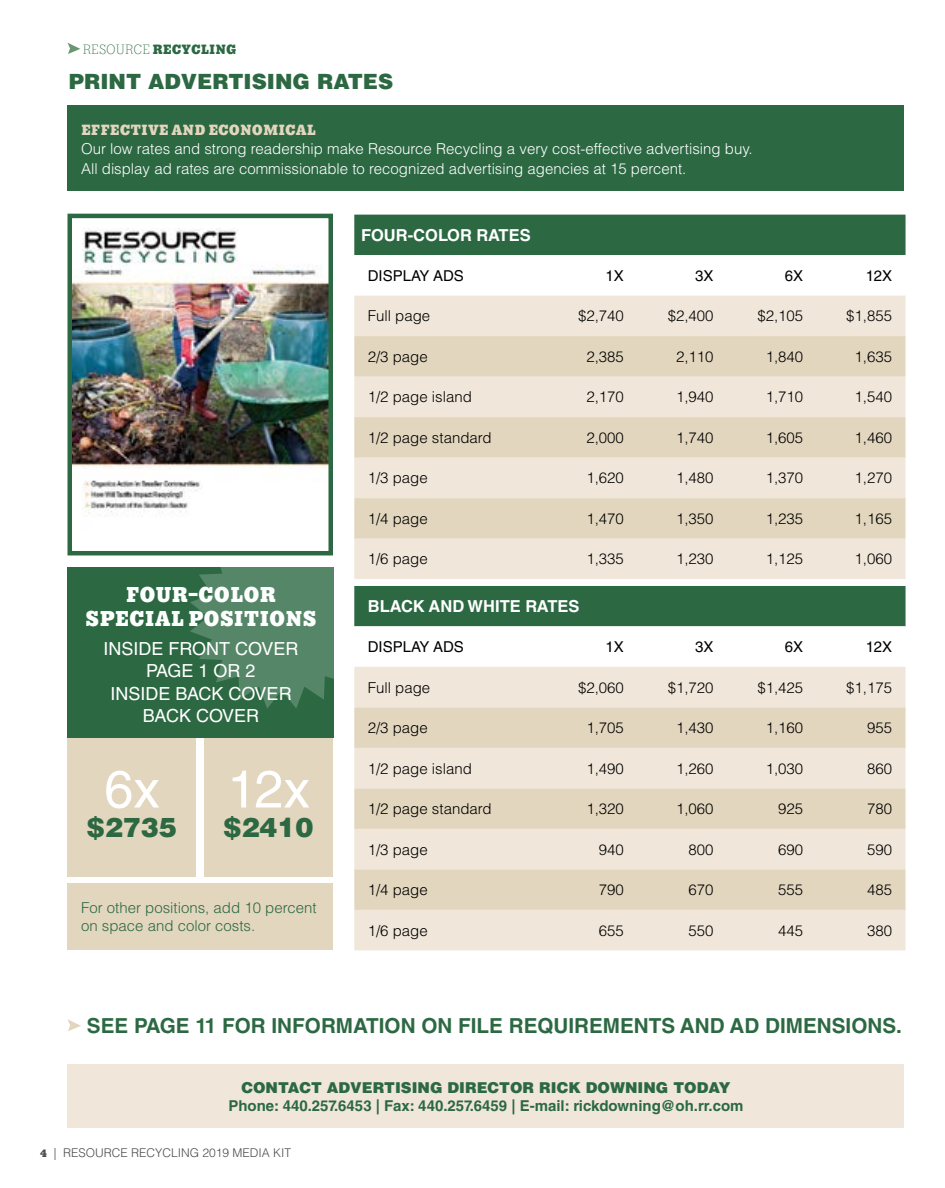
<style>
.page{position:relative;width:945px;height:1188px;background:#fff}
.page>*{position:absolute;margin:0;border:0;box-sizing:border-box;transform-origin:0 0}
.t1{font:52.5px "Helvetica LT Std";color:#fff}
.t2{font:900 27px "Helvetica LT Std";color:#2c6943}
.t3{font:900 24px/24px "Lehigh Personal";color:#fff;text-align:center}
.t4{font:900 21px "Helvetica LT Std";color:#2c6943}
.t5{font:700 20.7px "Helvetica LT Std";color:#2c6943}
.t6{font:18px/22.5px "Helvetica LT Std";color:#fff;text-align:center}
.t7{font:700 16.5px "Helvetica LT Std";color:#fff}
.t8{font:900 16.5px "Lehigh Personal";color:#e3d6be}
.t9{font:300 15px "Helvetica LT Std";color:#000}
.t10{font:300 15px/19.5px "Helvetica LT Std";color:#fff}
.t11{font:700 15px "Helvetica LT Std";color:#2c6943}
.t12{font:300 15px/18px "Helvetica LT Std";color:#2c6943}
.t13{font:900 15px "Helvetica LT Std";color:#2c6943}
.t14{font:15px "Helvetica LT Std";color:#000}
.t15{font:900 15px "Lehigh Personal";color:#2c6943}
.t16{font:300 12px "Helvetica LT Std";color:#4d4d4f}
.s1{font-weight:300}
.s2{font-family:"Lehigh Personal";font-weight:900}
</style>
<div class="page">
<div style="left:68px;top:723px;width:128px;height:154px;background:#e3d6be"></div>
<div style="left:204px;top:723px;width:129px;height:154px;background:#e3d6be"></div>
<div style="left:68px;top:567px;width:266px;height:171px;background:#2c6943"></div>
<div style="left:68px;top:883px;width:265px;height:67px;background:#e3d6be"></div>
<svg style="left:190px;top:555px;width:144px;height:153px"></svg>
<div style="left:354px;top:215px;width:552px;height:40px;background:#2c6943"></div>
<div style="left:354px;top:296px;width:552px;height:654px;background:#f0e7da"></div>
<svg style="left:354px;top:336px;width:552px;height:574px;background:#ded9c6"></svg>
<div style="left:68px;top:1065px;width:836px;height:63px;background:#f0e7da"></div>
<svg style="left:67px;top:43px;width:13px;height:11px"></svg>
<svg style="left:67px;top:1019px;width:14px;height:12px"></svg>
<div style="left:68px;top:105px;width:836px;height:86px;background:#2c6943"></div>
<img style="left:73px;top:228px;width:255px;height:287px">
<div style="left:68px;top:214px;width:265px;height:341px;border:4px solid #2c6943"></div>
<p class="t15" style="left:83px;top:40px;width:155px"><span class="s1">RESOURCE</span> RECYCLING</p>
<h3 class="t4" style="left:69px;top:68px;width:326px">PRINT ADVERTISING RATES</h3>
<p class="t8" style="left:81px;top:119px;width:237px">EFFECTIVE AND ECONOMICAL</p>
<p class="t10" style="left:81px;top:139px;width:673px">Our low rates and strong readership make Resource Recycling a very cost-effective advertising buy.<br>All display ad rates are commissionable to recognized advertising agencies at 15 percent.</p>
<h3 class="t3" style="left:85px;top:582px;width:233px">FOUR-COLOR<br>SPECIAL POSITIONS</h3>
<p class="t6" style="left:104px;top:637px;width:196px">INSIDE FRONT COVER<br>PAGE 1 OR 2<br>INSIDE BACK COVER<br>BACK COVER</p>
<h1 class="t1" style="left:104px;top:759px;width:57px">6x</h1>
<h2 class="t2" style="left:87px;top:809px;width:92px">$2735</h2>
<h1 class="t1" style="left:227px;top:759px;width:84px">12x</h1>
<h2 class="t2" style="left:224px;top:809px;width:92px">$2410</h2>
<p class="t12" style="left:81px;top:898px;width:237px">For other positions, add 10 percent on space and color costs.</p>
<p class="t7" style="left:361px;top:225px;width:171px">FOUR-COLOR RATES</p>
<p class="t14" style="left:368px;top:267px;width:98px">DISPLAY ADS</p>
<p class="t14" style="left:606px;top:267px;width:20px">1X</p>
<p class="t14" style="left:695px;top:267px;width:20px">3X</p>
<p class="t14" style="left:785px;top:267px;width:20px">6X</p>
<p class="t14" style="left:866px;top:267px;width:28px">12X</p>
<p class="t9" style="left:368px;top:307px;width:64px">Full page</p>
<p class="t9" style="left:578px;top:307px;width:47px">$2,740</p>
<p class="t9" style="left:668px;top:307px;width:47px">$2,400</p>
<p class="t9" style="left:757px;top:307px;width:47px">$2,105</p>
<p class="t9" style="left:846px;top:307px;width:47px">$1,855</p>
<p class="t9" style="left:368px;top:347px;width:62px">2/3 page</p>
<p class="t9" style="left:586px;top:347px;width:39px">2,385</p>
<p class="t9" style="left:676px;top:347px;width:39px">2,110</p>
<p class="t9" style="left:766px;top:347px;width:39px">1,840</p>
<p class="t9" style="left:855px;top:347px;width:39px">1,635</p>
<p class="t9" style="left:368px;top:388px;width:106px">1/2 page island</p>
<p class="t9" style="left:586px;top:388px;width:39px">2,170</p>
<p class="t9" style="left:676px;top:388px;width:39px">1,940</p>
<p class="t9" style="left:766px;top:388px;width:39px">1,710</p>
<p class="t9" style="left:855px;top:388px;width:39px">1,540</p>
<p class="t9" style="left:368px;top:428px;width:125px">1/2 page standard</p>
<p class="t9" style="left:586px;top:428px;width:39px">2,000</p>
<p class="t9" style="left:676px;top:428px;width:39px">1,740</p>
<p class="t9" style="left:766px;top:428px;width:39px">1,605</p>
<p class="t9" style="left:855px;top:428px;width:39px">1,460</p>
<p class="t9" style="left:368px;top:469px;width:62px">1/3 page</p>
<p class="t9" style="left:586px;top:469px;width:39px">1,620</p>
<p class="t9" style="left:676px;top:469px;width:39px">1,480</p>
<p class="t9" style="left:766px;top:469px;width:39px">1,370</p>
<p class="t9" style="left:855px;top:469px;width:39px">1,270</p>
<p class="t9" style="left:368px;top:509px;width:62px">1/4 page</p>
<p class="t9" style="left:586px;top:509px;width:39px">1,470</p>
<p class="t9" style="left:676px;top:509px;width:39px">1,350</p>
<p class="t9" style="left:766px;top:509px;width:39px">1,235</p>
<p class="t9" style="left:855px;top:509px;width:39px">1,165</p>
<p class="t9" style="left:368px;top:550px;width:62px">1/6 page</p>
<p class="t9" style="left:586px;top:550px;width:39px">1,335</p>
<p class="t9" style="left:676px;top:550px;width:39px">1,230</p>
<p class="t9" style="left:766px;top:550px;width:39px">1,125</p>
<p class="t9" style="left:855px;top:550px;width:39px">1,060</p>
<p class="t7" style="left:368px;top:596px;width:213px">BLACK AND WHITE RATES</p>
<p class="t14" style="left:368px;top:638px;width:98px">DISPLAY ADS</p>
<p class="t14" style="left:606px;top:638px;width:20px">1X</p>
<p class="t14" style="left:695px;top:638px;width:20px">3X</p>
<p class="t14" style="left:785px;top:638px;width:20px">6X</p>
<p class="t14" style="left:866px;top:638px;width:28px">12X</p>
<p class="t9" style="left:368px;top:678px;width:64px">Full page</p>
<p class="t9" style="left:578px;top:678px;width:47px">$2,060</p>
<p class="t9" style="left:668px;top:678px;width:47px">$1,720</p>
<p class="t9" style="left:757px;top:678px;width:47px">$1,425</p>
<p class="t9" style="left:846px;top:678px;width:47px">$1,175</p>
<p class="t9" style="left:368px;top:718px;width:62px">2/3 page</p>
<p class="t9" style="left:586px;top:718px;width:39px">1,705</p>
<p class="t9" style="left:676px;top:718px;width:39px">1,430</p>
<p class="t9" style="left:766px;top:718px;width:39px">1,160</p>
<p class="t9" style="left:867px;top:718px;width:27px">955</p>
<p class="t9" style="left:368px;top:759px;width:106px">1/2 page island</p>
<p class="t9" style="left:586px;top:759px;width:39px">1,490</p>
<p class="t9" style="left:676px;top:759px;width:39px">1,260</p>
<p class="t9" style="left:766px;top:759px;width:39px">1,030</p>
<p class="t9" style="left:867px;top:759px;width:27px">860</p>
<p class="t9" style="left:368px;top:799px;width:125px">1/2 page standard</p>
<p class="t9" style="left:586px;top:799px;width:39px">1,320</p>
<p class="t9" style="left:676px;top:799px;width:39px">1,060</p>
<p class="t9" style="left:778px;top:799px;width:27px">925</p>
<p class="t9" style="left:867px;top:799px;width:27px">780</p>
<p class="t9" style="left:368px;top:840px;width:62px">1/3 page</p>
<p class="t9" style="left:599px;top:840px;width:27px">940</p>
<p class="t9" style="left:689px;top:840px;width:27px">800</p>
<p class="t9" style="left:778px;top:840px;width:27px">690</p>
<p class="t9" style="left:867px;top:840px;width:27px">590</p>
<p class="t9" style="left:368px;top:880px;width:62px">1/4 page</p>
<p class="t9" style="left:599px;top:880px;width:27px">790</p>
<p class="t9" style="left:689px;top:880px;width:27px">670</p>
<p class="t9" style="left:778px;top:880px;width:27px">555</p>
<p class="t9" style="left:867px;top:880px;width:27px">485</p>
<p class="t9" style="left:368px;top:921px;width:62px">1/6 page</p>
<p class="t9" style="left:599px;top:921px;width:27px">655</p>
<p class="t9" style="left:689px;top:921px;width:27px">550</p>
<p class="t9" style="left:778px;top:921px;width:27px">445</p>
<p class="t9" style="left:867px;top:921px;width:27px">380</p>
<h3 class="t5" style="left:87px;top:1013px;width:816px">SEE PAGE 11 FOR INFORMATION ON FILE REQUIREMENTS AND AD DIMENSIONS.</h3>
<p class="t13" style="left:241px;top:1077px;width:491px">CONTACT ADVERTISING DIRECTOR RICK DOWNING TODAY</p>
<p class="t11" style="left:228px;top:1096px;width:517px">Phone: 440.257.6453 | Fax: 440.257.6459 | E-mail: rickdowning@oh.rr.com</p>
<p class="t16" style="left:40px;top:1145px;width:252px"><span class="s2">4</span> | RESOURCE RECYCLING 2019 MEDIA KIT</p>
</div>
